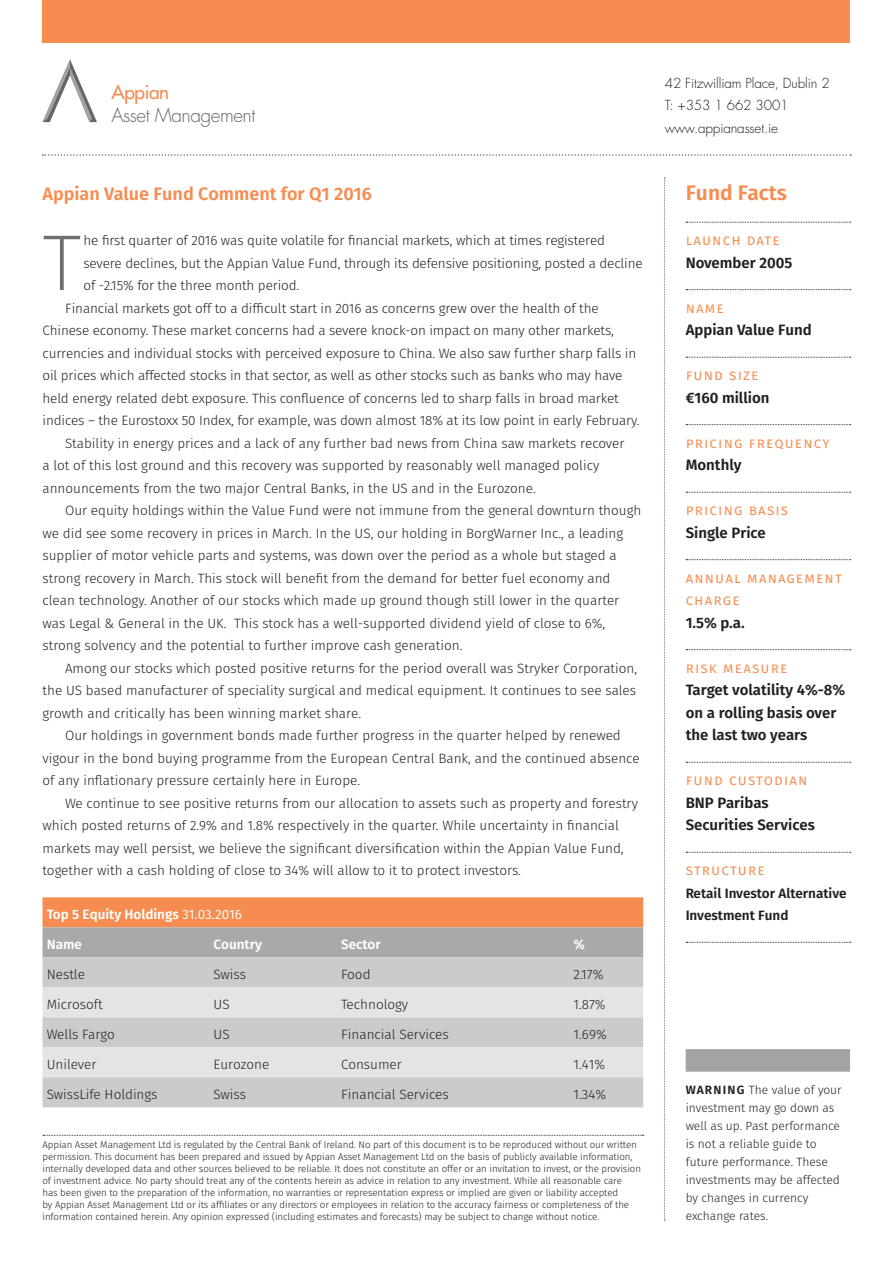
<style>
.page{position:relative;width:893px;height:1263px;background:#fff}
.page>*{position:absolute;margin:0;border:0;box-sizing:border-box;transform-origin:0 0}
.t1{font:200 79.35px "Fira Sans";color:#6d6f6f}
.t2{font:600 21px "Fira Sans";color:#f68c50}
.t3{font:300 19.05px "Futura";letter-spacing:-.025em;color:#656767}
.t4{font:19.05px "Futura";letter-spacing:-.025em;color:#f68c50}
.t5{font:600 18px "Fira Sans";color:#f68c50}
.t6{font:600 15px/22.5px "Fira Sans";color:#231f20}
.t7{font:15px/22.5px "Fira Sans";letter-spacing:.075em;color:#f68c50}
.t8{font:300 13.5px "Fira Sans";color:#231f20}
.t9{font:300 13.5px/22.5px "Futura Std";letter-spacing:-.01em;color:#231f20}
.t10{font:600 13.5px "Fira Sans";color:#fff}
.t11{font:600 13.5px/22.5px "Fira Sans";color:#231f20}
.t12{font:300 12px/18px "Fira Sans";color:#231f20}
.t13{font:300 9.75px/12px "Fira Sans";letter-spacing:-.01em;color:#231f20}
.s1{font-weight:400}
.s2{font-weight:600}
</style>
<div class="page">
<svg style="left:43px;top:60px;width:54px;height:62px"></svg>
<div style="left:43px;top:0;width:807px;height:43px;background:#f68c50"></div>
<svg style="left:664px;top:178px;width:1px;height:1043px"></svg>
<div style="left:43px;top:897px;width:600px;height:30px;background:#f68c50"></div>
<div style="left:43px;top:927px;width:600px;height:30px;background:#aaa9a9"></div>
<div style="left:43px;top:957px;width:600px;height:30px;background:#cccaca"></div>
<div style="left:43px;top:987px;width:600px;height:30px;background:#e4e4e3"></div>
<div style="left:43px;top:1017px;width:600px;height:30px;background:#cccaca"></div>
<div style="left:43px;top:1047px;width:600px;height:30px;background:#e4e4e3"></div>
<div style="left:43px;top:1077px;width:600px;height:30px;background:#cccaca"></div>
<svg style="left:686px;top:222px;width:165px;height:1px"></svg>
<svg style="left:686px;top:289px;width:165px;height:1px"></svg>
<svg style="left:686px;top:357px;width:165px;height:1px"></svg>
<svg style="left:686px;top:424px;width:165px;height:1px"></svg>
<svg style="left:686px;top:492px;width:165px;height:1px"></svg>
<svg style="left:686px;top:559px;width:165px;height:1px"></svg>
<svg style="left:686px;top:649px;width:165px;height:1px"></svg>
<svg style="left:686px;top:762px;width:165px;height:1px"></svg>
<svg style="left:686px;top:852px;width:165px;height:1px"></svg>
<svg style="left:686px;top:942px;width:165px;height:1px"></svg>
<div style="left:686px;top:1049px;width:164px;height:23px;background:#a4a3a3"></div>
<svg style="left:43px;top:1135px;width:601px;height:1px"></svg>
<svg style="left:43px;top:154px;width:808px;height:2px"></svg>
<h3 class="t4" style="left:112px;top:80px;width:59px">Appian</h3>
<h3 class="t3" style="left:112px;top:103px;width:145px">Asset Management</h3>
<h3 class="t5" style="left:43px;top:181px;width:331px">Appian Value Fund Comment for Q1 2016</h3>
<h1 class="t1" style="left:43px;top:207px;width:40px">T</h1>
<p class="t8" style="left:84px;top:231px;width:523px">he first quarter of 2016 was quite volatile for financial markets, which at times registered</p>
<p class="t8" style="left:84px;top:253px;width:561px">severe declines, but the Appian Value Fund, through its defensive positioning, posted a decline</p>
<p class="t8" style="left:84px;top:276px;width:217px">of -2.15% for the three month period.</p>
<p class="t8" style="left:65px;top:298px;width:535px">Financial markets got off to a difficult start in 2016 as concerns grew over the health of the</p>
<p class="t8" style="left:43px;top:321px;width:573px">Chinese economy. These market concerns had a severe knock-on impact on many other markets,</p>
<p class="t8" style="left:43px;top:343px;width:595px">currencies and individual stocks with perceived exposure to China. We also saw further sharp falls in</p>
<p class="t8" style="left:43px;top:366px;width:581px">oil prices which affected stocks in that sector, as well as other stocks such as banks who may have</p>
<p class="t8" style="left:43px;top:388px;width:578px">held energy related debt exposure. This confluence of concerns led to sharp falls in broad market</p>
<p class="t8" style="left:43px;top:411px;width:599px">indices – the Eurostoxx 50 Index, for example, was down almost 18% at its low point in early February.</p>
<p class="t8" style="left:65px;top:433px;width:561px">Stability in energy prices and a lack of any further bad news from China saw markets recover</p>
<p class="t8" style="left:43px;top:456px;width:558px">a lot of this lost ground and this recovery was supported by reasonably well managed policy</p>
<p class="t8" style="left:43px;top:478px;width:495px">announcements from the two major Central Banks, in the US and in the Eurozone.</p>
<p class="t8" style="left:65px;top:501px;width:578px">Our equity holdings within the Value Fund were not immune from the general downturn though</p>
<p class="t8" style="left:43px;top:523px;width:582px">we did see some recovery in prices in March. In the US, our holding in BorgWarner Inc., a leading</p>
<p class="t8" style="left:43px;top:546px;width:576px">supplier of motor vehicle parts and systems, was down over the period as a whole but staged a</p>
<p class="t8" style="left:43px;top:568px;width:569px">strong recovery in March. This stock will benefit from the demand for better fuel economy and</p>
<p class="t8" style="left:43px;top:591px;width:578px">clean technology. Another of our stocks which made up ground though still lower in the quarter</p>
<p class="t8" style="left:43px;top:613px;width:564px">was Legal &amp; General in the UK. This stock has a well-supported dividend yield of close to 6%,</p>
<p class="t8" style="left:43px;top:636px;width:421px">strong solvency and the potential to further improve cash generation.</p>
<p class="t8" style="left:65px;top:658px;width:574px">Among our stocks which posted positive returns for the period overall was Stryker Corporation,</p>
<p class="t8" style="left:43px;top:681px;width:595px">the US based manufacturer of speciality surgical and medical equipment. It continues to see sales</p>
<p class="t8" style="left:43px;top:703px;width:320px">growth and critically has been winning market share.</p>
<p class="t8" style="left:65px;top:726px;width:557px">Our holdings in government bonds made further progress in the quarter helped by renewed</p>
<p class="t8" style="left:43px;top:748px;width:599px">vigour in the bond buying programme from the European Central Bank, and the continued absence</p>
<p class="t8" style="left:43px;top:771px;width:319px">of any inflationary pressure certainly here in Europe.</p>
<p class="t8" style="left:65px;top:793px;width:575px">We continue to see positive returns from our allocation to assets such as property and forestry</p>
<p class="t8" style="left:43px;top:816px;width:578px">which posted returns of 2.9% and 1.8% respectively in the quarter. While uncertainty in financial</p>
<p class="t8" style="left:43px;top:838px;width:583px">markets may well persist, we believe the significant diversification within the Appian Value Fund,</p>
<p class="t8" style="left:43px;top:861px;width:480px">together with a cash holding of close to 34% will allow to it to protect investors.</p>
<p class="t10" style="left:47px;top:905px;width:197px">Top 5 Equity Holdings <span class="s1">31.03.2016</span></p>
<p class="t10" style="left:47px;top:935px;width:37px">Name</p>
<p class="t10" style="left:214px;top:935px;width:50px">Country</p>
<p class="t10" style="left:341px;top:935px;width:41px">Sector</p>
<p class="t10" style="left:574px;top:935px;width:13px">%</p>
<p class="t8" style="left:47px;top:965px;width:40px">Nestle</p>
<p class="t8" style="left:214px;top:965px;width:34px">Swiss</p>
<p class="t8" style="left:341px;top:965px;width:31px">Food</p>
<p class="t8" style="left:574px;top:965px;width:31px">2.17%</p>
<p class="t8" style="left:47px;top:995px;width:57px">Microsoft</p>
<p class="t8" style="left:214px;top:995px;width:18px">US</p>
<p class="t8" style="left:341px;top:995px;width:69px">Technology</p>
<p class="t8" style="left:574px;top:995px;width:34px">1.87%</p>
<p class="t8" style="left:47px;top:1025px;width:70px">Wells Fargo</p>
<p class="t8" style="left:214px;top:1025px;width:18px">US</p>
<p class="t8" style="left:341px;top:1025px;width:109px">Financial Services</p>
<p class="t8" style="left:574px;top:1025px;width:35px">1.69%</p>
<p class="t8" style="left:47px;top:1055px;width:51px">Unilever</p>
<p class="t8" style="left:214px;top:1055px;width:57px">Eurozone</p>
<p class="t8" style="left:341px;top:1055px;width:62px">Consumer</p>
<p class="t8" style="left:574px;top:1055px;width:33px">1.41%</p>
<p class="t8" style="left:47px;top:1085px;width:112px">SwissLife Holdings</p>
<p class="t8" style="left:214px;top:1085px;width:34px">Swiss</p>
<p class="t8" style="left:341px;top:1085px;width:109px">Financial Services</p>
<p class="t8" style="left:574px;top:1085px;width:34px">1.34%</p>
<p class="t13" style="left:43px;top:1140px;width:600px">Appian Asset Management Ltd is regulated by the Central Bank of Ireland. No part of this document is to be reproduced without our written permission. This document has been prepared and issued by Appian Asset Management Ltd on the basis of publicly available information, internally developed data and other sources believed to be reliable. It does not constitute an offer or an invitation to invest, or the provision of investment advice. No party should treat any of the contents herein as advice in relation to any investment. While all reasonable care<br>has been given to the preparation of the information, no warranties or representation express or implied are given or liability accepted<br>by Appian Asset Management Ltd or its affiliates or any directors or employees in relation to the accuracy fairness or completeness of the information contained herein. Any opinion expressed (including estimates and forecasts) may be subject to change without notice.</p>
<p class="t9" style="left:665px;top:72px;width:166px">42 Fitzwilliam Place, Dublin 2<br>T: +353 1 662 3001 www.appianasset.ie</p>
<h2 class="t2" style="left:686px;top:178px;width:103px">Fund Facts</h2>
<p class="t7" style="left:686px;top:230px;width:95px">launch date</p>
<p class="t6" style="left:686px;top:252px;width:108px">November 2005</p>
<p class="t7" style="left:686px;top:297px;width:40px">name</p>
<p class="t6" style="left:686px;top:320px;width:128px">Appian Value Fund</p>
<p class="t7" style="left:686px;top:365px;width:74px">fund size</p>
<p class="t6" style="left:686px;top:387px;width:85px">€160 million</p>
<p class="t7" style="left:686px;top:432px;width:146px">pricing frequency</p>
<p class="t6" style="left:686px;top:455px;width:57px">Monthly</p>
<p class="t7" style="left:686px;top:500px;width:104px">pricing basis</p>
<p class="t6" style="left:686px;top:522px;width:82px">Single Price</p>
<p class="t7" style="left:686px;top:567px;width:158px">annual management charge</p>
<p class="t6" style="left:686px;top:612px;width:60px">1.5% p.a.</p>
<p class="t7" style="left:686px;top:657px;width:103px">risk measure</p>
<p class="t6" style="left:686px;top:680px;width:161px">Target volatility 4%-8% on a rolling basis over the last two years</p>
<p class="t7" style="left:686px;top:770px;width:123px">fund custodian</p>
<p class="t6" style="left:686px;top:792px;width:131px">BNP Paribas<br>Securities Services</p>
<p class="t7" style="left:686px;top:860px;width:81px">structure</p>
<p class="t11" style="left:686px;top:883px;width:162px">Retail Investor Alternative<br>Investment Fund</p>
<p class="t12" style="left:686px;top:1082px;width:158px"><span class="s2">WARNING</span> The value of your investment may go down as well as up. Past performance is not a reliable guide to future performance. These investments may be affected by changes in currency exchange rates.</p>
</div>
